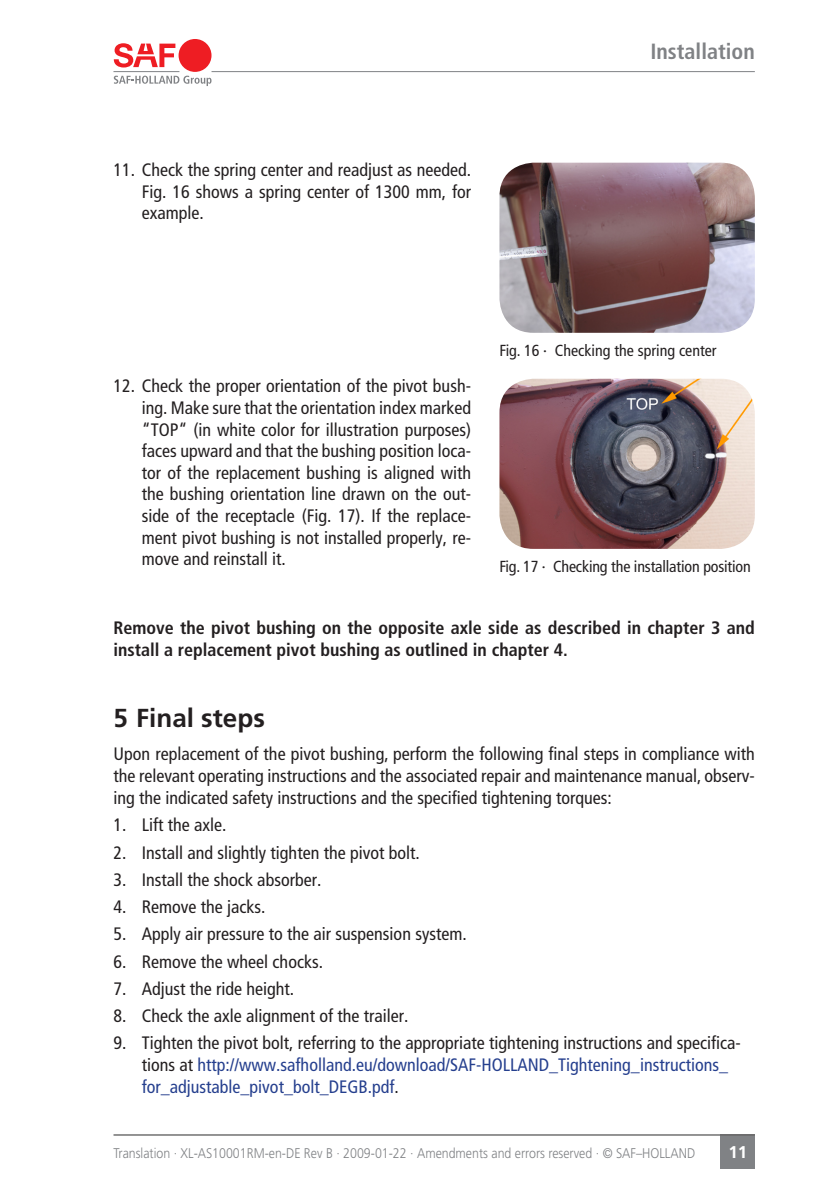
<style>
.page{position:relative;width:840px;height:1191px;background:#fff}
.page>*{position:absolute;margin:0;border:0;box-sizing:border-box;transform-origin:0 0}
.Überschrift_1{font:700 26px "Frutiger LT Std";color:#231f20}
.t1{font:700 condensed 22px "Frutiger LT Std";color:#808285}
.Aufzählung_3{font:condensed 18px/21.6px "Frutiger LT Std";color:#231f20;text-align:justify}
.Aufzählung_4{font:condensed 18px "Frutiger LT Std";color:#231f20}
.Aufzählung_4-2{font:condensed 18px/21.6px "Frutiger LT Std";color:#253f8e}
.t2{font:700 condensed 18px/22px "Frutiger LT Std";color:#231f20}
.t3{font:700 17px "Frutiger LT Std";color:#fff}
.t4{font:condensed 16px "Frutiger LT Std";letter-spacing:-.01em;color:#231f20}
.t5{font:300 14px "Frutiger LT Std";color:#808285;scale:.89 1}
.s1{color:#231f20}
</style>
<div class="page">
<div style="left:720px;top:1134px;width:34px;height:34px;background:#808285"></div>
<hr style="left:113px;top:71px;width:66px;height:1px;background:#808285">
<hr style="left:211px;top:71px;width:543px;height:1px;background:#808285">
<svg style="left:114px;top:76px;width:97px;height:10px"></svg>
<div style="left:178px;top:39px;width:33px;height:33px;background:#ee1d23;border-radius:50%"></div>
<svg style="left:114px;top:43px;width:61px;height:24px"></svg>
<hr style="left:113px;top:1134px;width:641px;height:1px;background:#666">
<img style="left:499px;top:163px;width:255px;height:170px">
<img style="left:499px;top:379px;width:255px;height:170px">
<p class="Aufzählung_3" style="left:142px;top:159px;width:330px;text-indent:-28px">11. Check the spring center and readjust as needed.<br>Fig. 16 shows a spring center of 1300 mm, for example.</p>
<p class="t1" style="left:650px;top:38px;width:106px">Installation</p>
<p class="Aufzählung_3" style="left:142px;top:375px;width:330px;text-indent:-28px">12. Check the proper orientation of the pivot bush&shy;ing. Make sure that the orientation index marked “TOP“ (in white color for illustration purposes) faces upward and that the bushing position loca&shy;tor of the replacement bushing is aligned with the bushing orientation line drawn on the out&shy;side of the receptacle (Fig. 17). If the replace&shy;ment pivot bushing is not installed properly, re&shy;move and reinstall it.</p>
<p class="t4" style="left:499px;top:341px;width:218px">Fig. 16 · Checking the spring center</p>
<p class="t4" style="left:499px;top:557px;width:253px">Fig. 17 · Checking the installation position</p>
<p class="t2" style="left:113px;top:616px;width:642px">Remove the pivot bushing on the opposite axle side as described in chapter 3 and install a replacement pivot bushing as outlined in chapter 4.</p>
<p class="Überschrift_1" style="left:113px;top:702px;width:153px">5 Final steps</p>
<p class="Aufzählung_3" style="left:113px;top:743px;width:642px">Upon replacement of the pivot bushing, perform the following final steps in compliance with the relevant operating instructions and the associated repair and maintenance manual, observ&shy;ing the indicated safety instructions and the specified tightening torques:</p>
<p class="Aufzählung_4" style="left:113px;top:814px;width:114px">1. Lift the axle.</p>
<p class="Aufzählung_4" style="left:113px;top:841px;width:307px">2. Install and slightly tighten the pivot bolt.</p>
<p class="Aufzählung_4" style="left:113px;top:869px;width:209px">3. Install the shock absorber.</p>
<p class="Aufzählung_4" style="left:113px;top:896px;width:153px">4. Remove the jacks.</p>
<p class="Aufzählung_4" style="left:113px;top:923px;width:354px">5. Apply air pressure to the air suspension system.</p>
<p class="Aufzählung_4" style="left:113px;top:951px;width:211px">6. Remove the wheel chocks.</p>
<p class="Aufzählung_4" style="left:113px;top:978px;width:182px">7. Adjust the ride height.</p>
<p class="Aufzählung_4" style="left:113px;top:1005px;width:296px">8. Check the axle alignment of the trailer.</p>
<p class="Aufzählung_4-2" style="left:142px;top:1032px;width:600px;text-indent:-28px"><span class="s1">9. Tighten the pivot bolt, referring to the appropriate tightening instructions and specifica&shy;tions at</span> http://www.safholland.eu/download/SAF-HOLLAND_Tightening_instructions_ for_adjustable_pivot_bolt_DEGB.pdf<span class="s1">.</span></p>
<p class="t5" style="left:113px;top:1144px;width:654px">Translation · XL-AS10001RM-en-DE Rev B · 2009-01-22 · Amendments and errors reserved · © SAF–HOLLAND</p>
<p class="t3" style="left:728px;top:1141px;width:20px">11</p>
</div>
